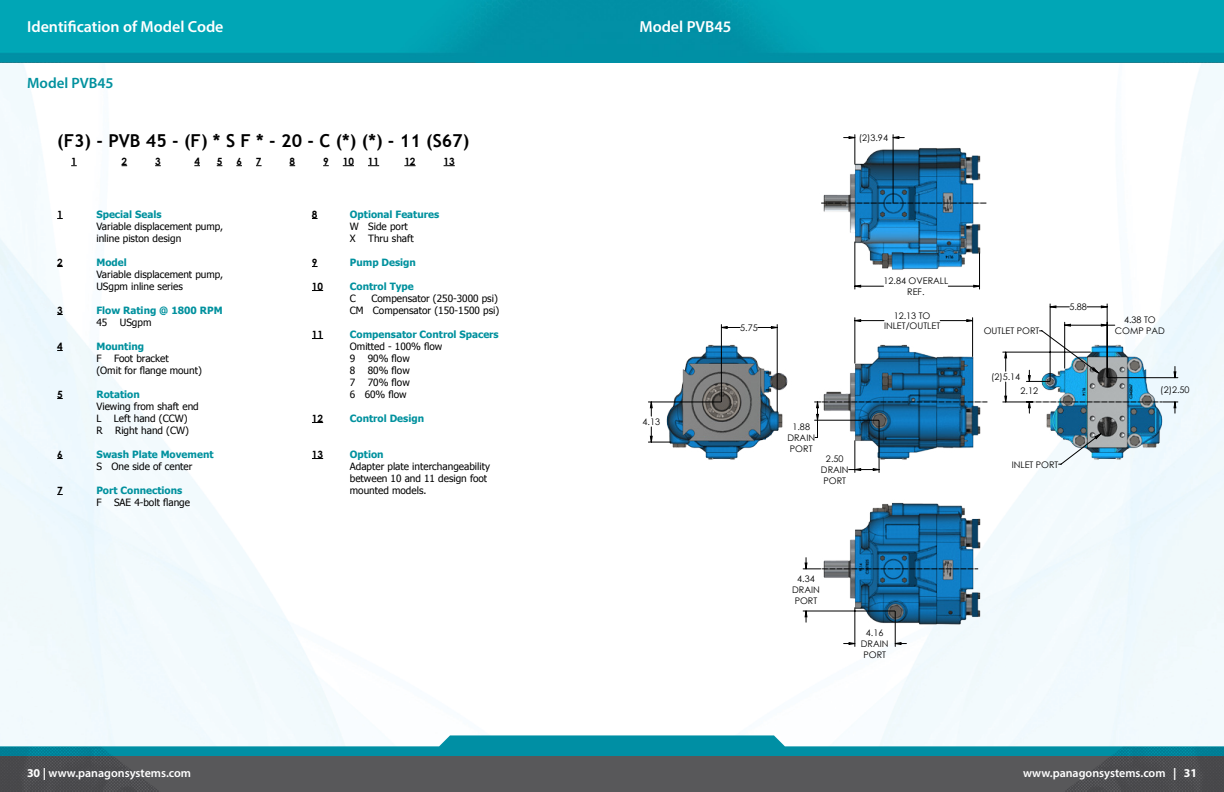
<style>
.page{position:relative;width:1224px;height:792px;background:#fff}
.page>*{position:absolute;margin:0;border:0;box-sizing:border-box;transform-origin:0 0}
.t1{font:700 17.8px "Trebuchet MS";color:#000}
.t2{font:600 16px "Myriad Pro";color:#fff}
.t3{font:600 15px "Myriad Pro";color:#00919e}
.t4{font:600 12px "Myriad Pro";color:#fff}
.t5{font:10px/12px "Tahoma";color:#000}
.t6{font:700 10px "Tahoma";color:#00919e}
.t7{font:700 10px "Century Gothic Pro";color:#000}
.t8{font:9.1px/10.8px "Century Gothic";color:#000;text-align:center}
.s1{font-weight:700}
</style>
<div class="page">
<img style="left:0;top:62px;width:1224px;height:673px">
<svg style="left:0;top:735px;width:1224px;height:22px"></svg>
<div style="left:0;top:757px;width:612px;height:35px;background:#58585a"></div>
<div style="left:612px;top:757px;width:612px;height:35px;background:#58585a"></div>
<img style="left:0;top:0;width:1224px;height:62px">
<img style="left:0;top:747px;width:172px;height:45px">
<img style="left:1052px;top:747px;width:172px;height:45px">
<hr style="left:648px;top:402px;width:73px;height:1px;background:#000">
<svg style="left:648px;top:427px;width:2px;height:16px"></svg>
<hr style="left:893px;top:135px;width:1px;height:68px;background:#000">
<svg style="left:844px;top:135px;width:12px;height:2px"></svg>
<hr style="left:855px;top:608px;width:1px;height:38px;background:#000">
<hr style="left:895px;top:611px;width:1px;height:35px;background:#000">
<svg style="left:650px;top:137px;width:526px;height:507px"></svg>
<svg style="left:1026px;top:325px;width:152px;height:139px"></svg>
<svg style="left:404px;top:165px;width:12px;height:1px"></svg>
<h2 class="t2" style="left:27px;top:16px;width:198px">Identification of Model Code</h2>
<h2 class="t2" style="left:639px;top:16px;width:94px">Model PVB45</h2>
<h3 class="t3" style="left:27px;top:74px;width:88px">Model PVB45</h3>
<h1 class="t1" style="left:57px;top:129px;width:414px">(F3) - PVB 45 - (F) * S F * - 20 - C (*) (*) - 11 (S67)</h1>
<p class="t7" style="left:71px;top:155px;width:7px">1</p>
<p class="t7" style="left:122px;top:155px;width:7px">2</p>
<p class="t7" style="left:155px;top:155px;width:7px">3</p>
<p class="t7" style="left:194px;top:155px;width:7px">4</p>
<p class="t7" style="left:217px;top:155px;width:7px">5</p>
<p class="t7" style="left:236px;top:155px;width:7px">6</p>
<p class="t7" style="left:256px;top:155px;width:7px">7</p>
<p class="t7" style="left:290px;top:155px;width:7px">8</p>
<p class="t7" style="left:323px;top:155px;width:7px">9</p>
<p class="t7" style="left:343px;top:155px;width:13px">10</p>
<p class="t7" style="left:368px;top:155px;width:13px">11</p>
<p class="t7" style="left:404px;top:155px;width:13px">12</p>
<p class="t7" style="left:444px;top:155px;width:13px">13</p>
<p class="t7" style="left:57px;top:208px;width:7px">1</p>
<p class="t7" style="left:57px;top:256px;width:7px">2</p>
<p class="t7" style="left:57px;top:304px;width:7px">3</p>
<p class="t7" style="left:57px;top:340px;width:7px">4</p>
<p class="t7" style="left:57px;top:388px;width:7px">5</p>
<p class="t7" style="left:57px;top:448px;width:7px">6</p>
<p class="t7" style="left:57px;top:484px;width:7px">7</p>
<p class="t6" style="left:96px;top:207px;width:67px">Special Seals</p>
<p class="t5" style="left:96px;top:220px;width:128px">Variable displacement pump, inline piston design</p>
<p class="t6" style="left:96px;top:255px;width:32px">Model</p>
<p class="t5" style="left:96px;top:268px;width:128px">Variable displacement pump,<br>USgpm inline series</p>
<p class="t6" style="left:96px;top:303px;width:128px">Flow Rating @ 1800 RPM</p>
<p class="t5" style="left:96px;top:316px;width:12px">45</p>
<p class="t5" style="left:120px;top:316px;width:33px">USgpm</p>
<p class="t6" style="left:96px;top:339px;width:49px">Mounting</p>
<p class="t5" style="left:96px;top:352px;width:7px">F</p>
<p class="t5" style="left:96px;top:352px;width:107px;text-indent:18px">Foot bracket<br>(Omit for flange mount)</p>
<p class="t6" style="left:96px;top:387px;width:45px">Rotation</p>
<p class="t5" style="left:96px;top:400px;width:104px">Viewing from shaft end<br>L</p>
<p class="t5" style="left:114px;top:412px;width:75px">Left hand (CCW)</p>
<p class="t5" style="left:96px;top:424px;width:8px">R</p>
<p class="t5" style="left:115px;top:424px;width:75px">Right hand (CW)</p>
<p class="t6" style="left:96px;top:447px;width:119px">Swash Plate Movement</p>
<p class="t5" style="left:96px;top:460px;width:98px">S One side of center</p>
<p class="t6" style="left:96px;top:483px;width:87px">Port Connections</p>
<p class="t5" style="left:96px;top:496px;width:7px">F</p>
<p class="t5" style="left:114px;top:496px;width:77px">SAE 4-bolt flange</p>
<p class="t7" style="left:312px;top:208px;width:7px">8</p>
<p class="t7" style="left:312px;top:256px;width:7px">9</p>
<p class="t7" style="left:312px;top:280px;width:13px">10</p>
<p class="t7" style="left:312px;top:328px;width:13px">11</p>
<p class="t7" style="left:312px;top:412px;width:13px">12</p>
<p class="t7" style="left:312px;top:448px;width:13px">13</p>
<p class="t6" style="left:350px;top:207px;width:91px">Optional Features</p>
<p class="t5" style="left:350px;top:220px;width:60px">W Side port<br>X</p>
<p class="t5" style="left:368px;top:232px;width:47px">Thru shaft</p>
<p class="t6" style="left:350px;top:255px;width:68px">Pump Design</p>
<p class="t6" style="left:350px;top:279px;width:65px">Control Type</p>
<p class="t5" style="left:350px;top:292px;width:8px">C</p>
<p class="t5" style="left:350px;top:292px;width:151px;text-align:right">Compensator (250-3000 psi)<br>CM Compensator (150-1500 psi)</p>
<p class="t6" style="left:350px;top:327px;width:150px">Compensator Control Spacers</p>
<p class="t5" style="left:350px;top:340px;width:94px">Omitted - 100% flow<br>9</p>
<p class="t5" style="left:368px;top:352px;width:43px">90% flow</p>
<p class="t5" style="left:350px;top:364px;width:7px">8</p>
<p class="t5" style="left:368px;top:364px;width:43px">80% flow</p>
<p class="t5" style="left:350px;top:376px;width:7px">7</p>
<p class="t5" style="left:350px;top:376px;width:61px;text-indent:18px">70% flow<br>6 60% flow</p>
<p class="t6" style="left:350px;top:411px;width:76px">Control Design</p>
<p class="t6" style="left:350px;top:447px;width:35px">Option</p>
<p class="t5" style="left:350px;top:460px;width:142px">Adapter plate interchangeability between 10 and 11 design foot mounted models.</p>
<p class="t8" style="left:643px;top:416px;width:19px">4.13</p>
<p class="t8" style="left:859px;top:132px;width:31px">(2)3.94</p>
<p class="t8" style="left:740px;top:322px;width:19px">5.75</p>
<p class="t8" style="left:787px;top:421px;width:29px">1.88<br>DRAIN<br>PORT</p>
<p class="t8" style="left:821px;top:453px;width:29px">2.50<br>DRAIN<br>PORT</p>
<p class="t8" style="left:884px;top:275px;width:66px">12.84 OVERALL<br>REF.</p>
<p class="t8" style="left:884px;top:310px;width:58px">12.13 TO<br>INLET/OUTLET</p>
<p class="t8" style="left:984px;top:325px;width:57px">OUTLET PORT</p>
<p class="t8" style="left:991px;top:371px;width:31px">(2)5.14</p>
<p class="t8" style="left:1069px;top:301px;width:19px">5.88</p>
<p class="t8" style="left:1115px;top:314px;width:52px">4.38 TO<br>COMP PAD</p>
<p class="t8" style="left:1021px;top:385px;width:19px">2.12</p>
<p class="t8" style="left:1160px;top:384px;width:31px">(2)2.50</p>
<p class="t8" style="left:1012px;top:459px;width:48px">INLET PORT</p>
<p class="t8" style="left:792px;top:573px;width:29px">4.34<br>DRAIN<br>PORT</p>
<p class="t8" style="left:861px;top:627px;width:29px">4.16<br>DRAIN<br>PORT</p>
<p class="t4" style="left:27px;top:765px;width:166px"><span class="s1">30 |</span> www.panagonsystems.com</p>
<p class="t4" style="left:1023px;top:765px;width:175px">www.panagonsystems.com <span class="s1">| 31</span></p>
</div>
